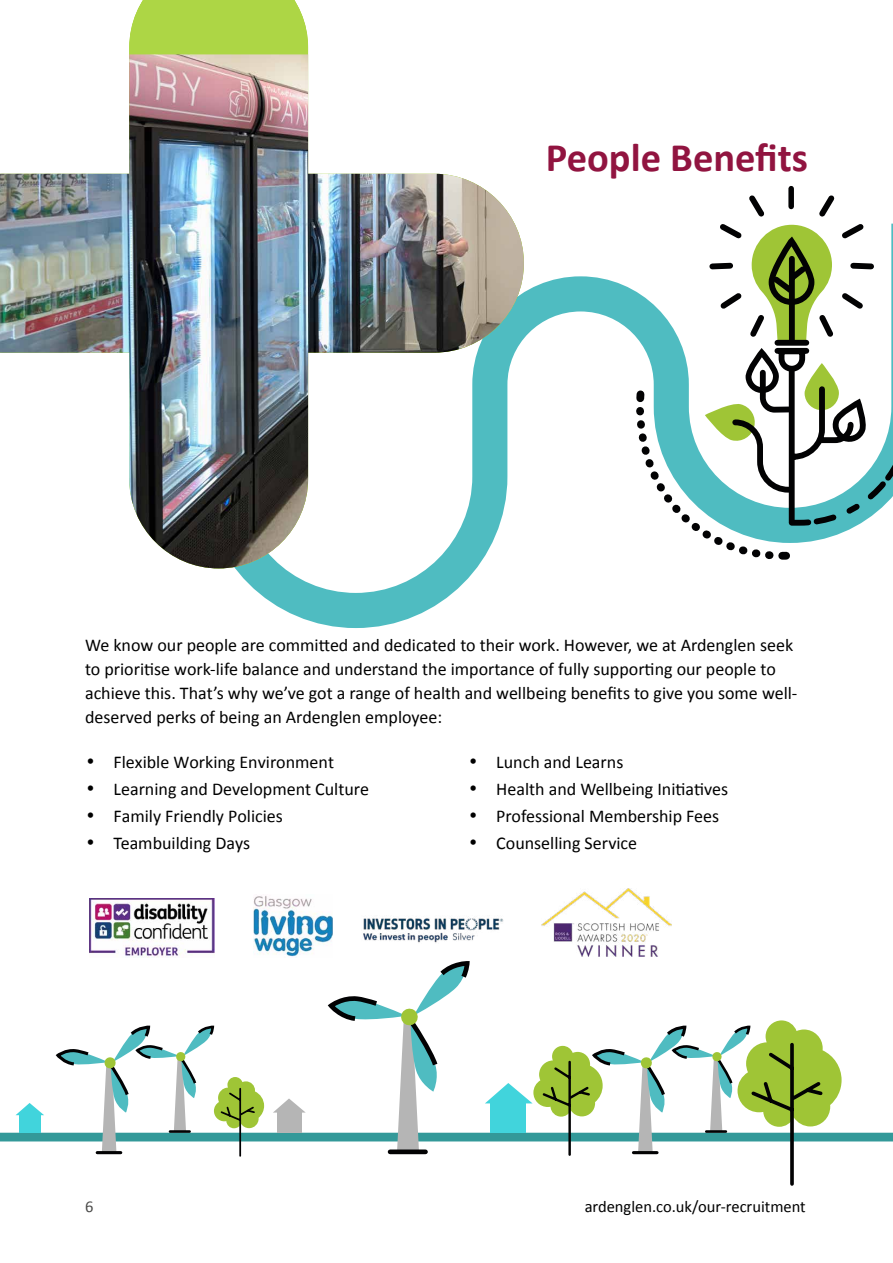
<style>
.page{position:relative;width:893px;height:1263px;background:#fff}
.page>*{position:absolute;margin:0;border:0;box-sizing:border-box;transform-origin:0 0}
.t1{font:700 40.5px "Calibri";color:#911440}
.t2{font:18px/24px "Calibri";color:#000}
.t3{font:16.5px "Calibri";color:#000}
.t4{font:16.5px "Calibri";color:#4a4a49}
</style>
<div class="page">
<img style="left:89px;top:898px;width:125px;height:59px">
<img style="left:363px;top:918px;width:141px;height:25px">
<img style="left:254px;top:896px;width:78px;height:61px">
<img style="left:542px;top:889px;width:129px;height:67px">
<div style="left:0;top:1133px;width:893px;height:8px;background:#399"></div>
<svg style="left:326px;top:963px;width:146px;height:189px"></svg>
<div style="left:390px;top:1149px;width:35px;height:5px;background:#020203"></div>
<svg style="left:55px;top:1027px;width:209px;height:130px"></svg>
<hr style="left:170px;top:1130px;width:20px;height:3px;background:#020203">
<div style="left:277px;top:1112px;width:24px;height:21px;background:#b5b5b5"></div>
<div style="left:19px;top:1115px;width:21px;height:18px;background:#41d4dc"></div>
<svg style="left:274px;top:1098px;width:31px;height:14px"></svg>
<svg style="left:485px;top:1020px;width:357px;height:166px"></svg>
<svg style="left:16px;top:1103px;width:28px;height:12px"></svg>
<svg style="left:211px;top:276px;width:421px;height:352px"></svg>
<svg style="left:632px;top:186px;width:261px;height:374px"></svg>
<div style="left:129px;top:0;width:180px;height:54px;background:#add645"></div>
<img style="left:0;top:54px;width:524px;height:514px">
<h1 class="t1" style="left:546px;top:129px;width:264px">People Benefits</h1>
<p class="t2" style="left:85px;top:633px;width:714px">We know our people are committed and dedicated to their work. However, we at Ardenglen seek to prioritise work-life balance and understand the importance of fully supporting our people to achieve this. That’s why we’ve got a range of health and wellbeing benefits to give you some well&shy;deserved perks of being an Ardenglen employee:</p>
<p class="t2" style="left:87px;top:750px;width:249px">• Flexible Working Environment</p>
<p class="t2" style="left:87px;top:777px;width:284px">• Learning and Development Culture</p>
<p class="t2" style="left:87px;top:804px;width:198px">• Family Friendly Policies</p>
<p class="t2" style="left:87px;top:831px;width:165px">• Teambuilding Days</p>
<p class="t2" style="left:469px;top:750px;width:156px">• Lunch and Learns</p>
<p class="t2" style="left:469px;top:777px;width:260px">• Health and Wellbeing Initiatives</p>
<p class="t2" style="left:469px;top:804px;width:251px">• Professional Membership Fees</p>
<p class="t2" style="left:469px;top:831px;width:169px">• Counselling Service</p>
<p class="t4" style="left:85px;top:1196px;width:10px">6</p>
<p class="t3" style="left:585px;top:1196px;width:223px">ardenglen.co.uk/our-recruitment</p>
</div>
